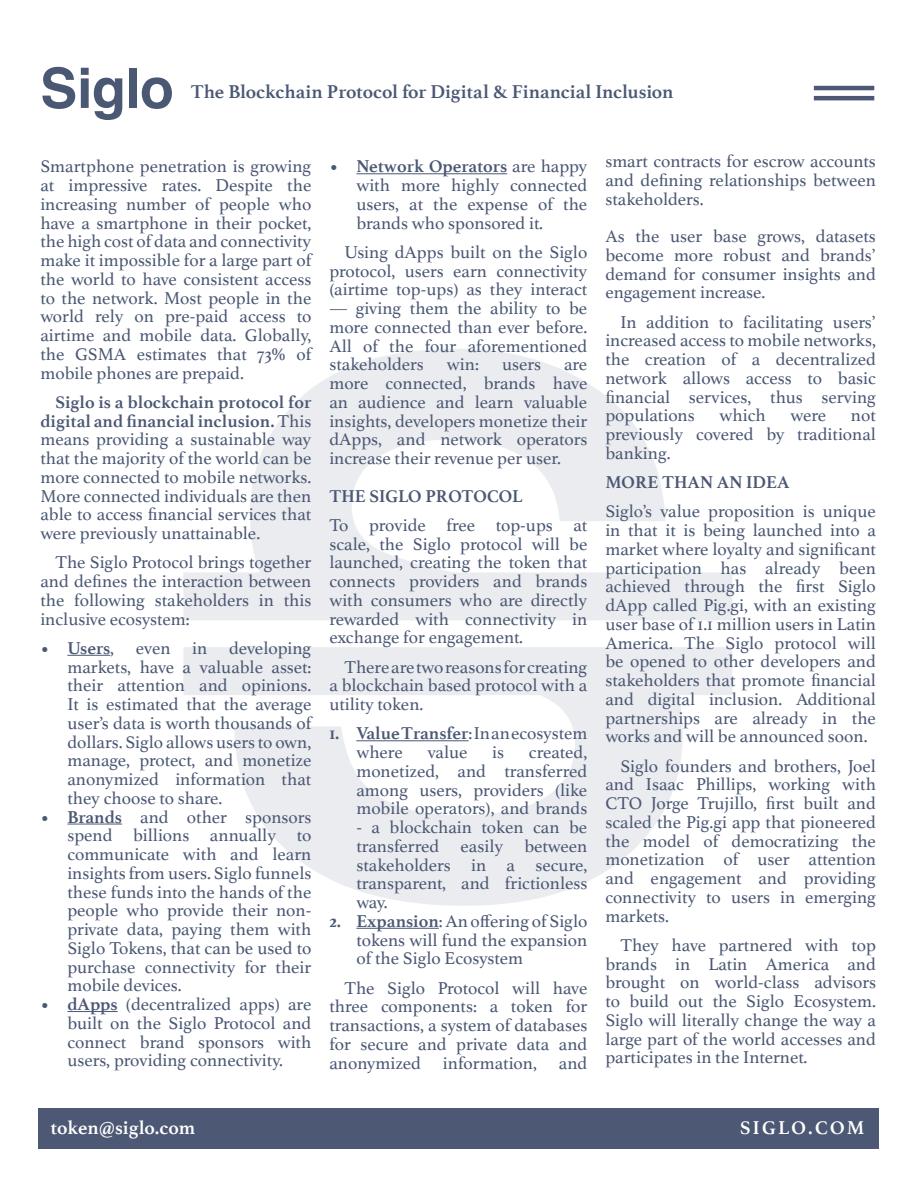
<style>
.page{position:relative;width:918px;height:1188px;background:#fff}
.page>*{position:absolute;margin:0;border:0;box-sizing:border-box;transform-origin:0 0}
.t1{font:700 55.5px "Helvetica";letter-spacing:-.01em;color:#4b5874}
.t2{font:700 19.5px "Athelas";letter-spacing:-.005em;color:#4b5874}
.t3{font:700 19.5px "Athelas";color:#fff}
.t4{font:700 19.5px "Athelas";letter-spacing:.12em;color:#fff}
.t5{font:18px/18.8px "Athelas";color:#4b5874;text-align:justify}
.t6{font:700 18px "Athelas";color:#4b5874}
.s1{font-weight:700}
</style>
<div class="page">
<svg style="left:234px;top:349px;width:449px;height:557px"></svg>
<div style="left:183px;top:647px;width:549px;height:48px;background:#ebecef"></div>
<div style="left:183px;top:572px;width:549px;height:48px;background:#ebecef"></div>
<div style="left:38px;top:1108px;width:840px;height:40px;background:#4c5874"></div>
<hr style="left:814px;top:96px;width:60px;height:4px;background:#4c5874">
<hr style="left:814px;top:86px;width:60px;height:4px;background:#4c5874">
<hr style="left:67px;top:655px;width:43px;height:1px;background:#4b5874">
<hr style="left:67px;top:824px;width:55px;height:1px;background:#4b5874">
<hr style="left:67px;top:1011px;width:51px;height:1px;background:#4b5874">
<hr style="left:356px;top:173px;width:151px;height:1px;background:#4b5874">
<hr style="left:356px;top:740px;width:113px;height:1px;background:#4b5874">
<hr style="left:356px;top:928px;width:83px;height:1px;background:#4b5874">
<p class="t1" style="left:40px;top:44px;width:135px">Siglo</p>
<p class="t5" style="left:40px;top:157px;width:273px">Smartphone penetration is growing at impressive rates. Despite the increasing number of people who have a smartphone in their pocket, the high cost of data and connectivity make it impossible for a large part of the world to have consistent access to the network. Most people in the world rely on pre-paid access to airtime and mobile data. Globally, the GSMA estimates that 73% of mobile phones are prepaid.</p>
<p class="t5" style="left:40px;top:392px;width:273px;text-indent:15px"><span class="s1">Siglo is a blockchain protocol for digital and financial inclusion.</span> This means providing a sustainable way that the majority of the world can be more connected to mobile networks.<br>More connected individuals are then able to access financial services that were previously unattainable.</p>
<p class="t5" style="left:40px;top:553px;width:272px;text-indent:15px">The Siglo Protocol brings together and defines the interaction between the following stakeholders in this inclusive ecosystem:</p>
<p class="t5" style="left:67px;top:638px;width:246px;text-indent:-27px"><span class="s1">• Users</span>, even in developing markets, have a valuable asset: their attention and opinions.<br>It is estimated that the average user’s data is worth thousands of dollars. Siglo allows users to own, manage, protect, and monetize anonymized information that they choose to share.</p>
<p class="t5" style="left:67px;top:807px;width:245px;text-indent:-27px"><span class="s1">• Brands</span> and other sponsors spend billions annually to communicate with and learn insights from users. Siglo funnels these funds into the hands of the people who provide their non&shy;private data, paying them with Siglo Tokens, that can be used to purchase connectivity for their mobile devices.</p>
<p class="t5" style="left:67px;top:994px;width:245px;text-indent:-27px"><span class="s1">• dApps</span> (decentralized apps) are built on the Siglo Protocol and connect brand sponsors with users, providing connectivity.</p>
<p class="t2" style="left:191px;top:76px;width:484px">The Blockchain Protocol for Digital &amp; Financial Inclusion</p>
<p class="t5" style="left:605px;top:151px;width:272px">smart contracts for escrow accounts and defining relationships between stakeholders.</p>
<p class="t5" style="left:605px;top:226px;width:272px">As the user base grows, datasets become more robust and brands’ demand for consumer insights and engagement increase.</p>
<p class="t5" style="left:605px;top:312px;width:272px;text-indent:15px">In addition to facilitating users’ increased access to mobile networks, the creation of a decentralized network allows access to basic financial services, thus serving populations</p>
<p class="t5" style="left:356px;top:157px;width:233px;text-indent:-27px"><span class="s1">• Network Operators</span> are happy with more highly connected users, at the expense of the brands who sponsored it.</p>
<p class="t5" style="left:329px;top:242px;width:260px;text-indent:15px">Using dApps built on the Siglo protocol, users earn connectivity (airtime top-ups) as they interact</p>
<p class="t5" style="left:329px;top:298px;width:259px">— giving them the ability to be more connected than ever before.<br>All of the four aforementioned stakeholders</p>
<p class="t5" style="left:447px;top:355px;width:33px">win:</p>
<p class="t5" style="left:502px;top:355px;width:40px">users</p>
<p class="t5" style="left:329px;top:355px;width:260px;text-indent:235px">are more connected, brands have an audience and learn valuable insights, developers monetize their dApps, and network operators increase their revenue per user.</p>
<p class="t6" style="left:329px;top:481px;width:195px">THE SIGLO PROTOCOL</p>
<p class="t5" style="left:329px;top:515px;width:260px">To provide free top-ups at scale, the Siglo protocol will be launched, creating the token that connects providers and brands with consumers who are directly rewarded with connectivity in exchange for engagement.</p>
<p class="t5" style="left:329px;top:657px;width:259px;text-indent:15px">There are two reasons for creating a blockchain based protocol with a utility token.</p>
<p class="t5" style="left:356px;top:724px;width:232px;text-indent:-27px"><span class="s1">1. Value Transfer</span>: In an ecosystem where</p>
<p class="t5" style="left:720px;top:405px;width:48px">which</p>
<p class="t5" style="left:791px;top:405px;width:37px">were</p>
<p class="t5" style="left:605px;top:405px;width:272px;text-indent:246px">not previously covered by traditional banking.</p>
<p class="t6" style="left:605px;top:468px;width:186px">MORE THAN AN IDEA</p>
<p class="t5" style="left:605px;top:501px;width:272px">Siglo’s value proposition is unique in that it is being launched into a market where loyalty and significant participation has already been achieved through the first Siglo dApp called Pig.gi, with an existing user base of 1.1 million users in Latin America. The Siglo protocol will be opened to other developers and stakeholders that promote financial and digital inclusion. Additional partnerships are already in the works and will be announced soon.</p>
<p class="t5" style="left:605px;top:756px;width:272px;text-indent:15px">Siglo founders and brothers, Joel and Isaac Phillips, working with CTO Jorge Trujillo, first built and scaled the Pig.gi app that pioneered the model of democratizing the monetization of user attention and engagement and providing connectivity to users in emerging markets.</p>
<p class="t5" style="left:605px;top:935px;width:272px;text-indent:15px">They have partnered with top brands in Latin America and brought on world-class advisors to build out the Siglo Ecosystem.<br>Siglo will literally change the way a large part of the world accesses and participates in the Internet.</p>
<p class="t5" style="left:356px;top:742px;width:233px;text-indent:173px">created, monetized, and transferred among users, providers (like mobile operators), and brands</p>
<p class="t5" style="left:356px;top:817px;width:233px">- a blockchain token can be transferred easily between stakeholders in a secure, transparent, and frictionless way.</p>
<p class="t5" style="left:356px;top:911px;width:233px;text-indent:-27px"><span class="s1">2. Expansion</span>: An offering of Siglo tokens will fund the expansion of the Siglo Ecosystem</p>
<p class="t5" style="left:329px;top:978px;width:260px;text-indent:15px">The Siglo Protocol will have three components: a token for transactions, a system of databases for secure and private data and anonymized information, and</p>
<p class="t5" style="left:427px;top:742px;width:42px">value</p>
<p class="t5" style="left:492px;top:742px;width:13px">is</p>
<p class="t3" style="left:50px;top:1112px;width:146px">token@siglo.com</p>
<p class="t4" style="left:740px;top:1112px;width:126px">SIGLO.COM</p>
</div>
